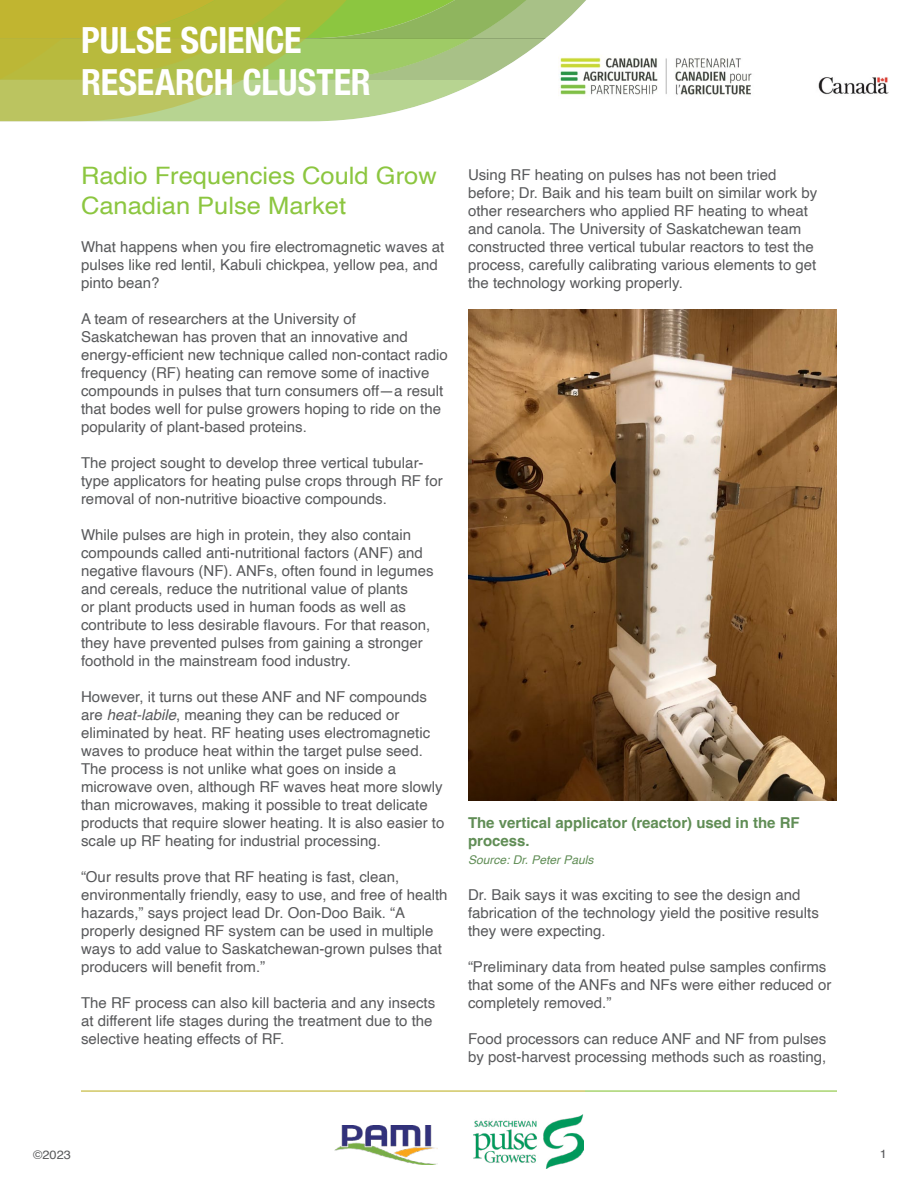
<style>
.page{position:relative;width:918px;height:1188px;background:#fff}
.page>*{position:absolute;margin:0;border:0;box-sizing:border-box;transform-origin:0 0}
.t1{font:700 condensed 36px/42px "Helvetica Neue";color:#fff}
.t2{font:24px/30px "Helvetica";color:#8cc640;scale:1.06 1}
.t3{font:15px/18px "Helvetica";color:#58595b}
.t4{font:700 15px/18px "Helvetica";color:#608d55}
.t5{font:italic 12px "Helvetica";color:#608d55}
.t6{font:12px "Helvetica";color:#58595b;scale:1.06 1}
.s1{font-style:italic}
</style>
<div class="page">
<svg style="left:0;top:0;width:586px;height:121px;background:#b9c970"></svg>
<img style="left:559px;top:54px;width:330px;height:45px">
<hr style="left:81px;top:1090px;width:252px;height:2px;background:#c1b530">
<hr style="left:333px;top:1090px;width:252px;height:2px;background:#c1b530">
<hr style="left:585px;top:1090px;width:252px;height:2px;background:#8cc640">
<img style="left:474px;top:1115px;width:109px;height:53px">
<img style="left:335px;top:1125px;width:102px;height:39px">
<img style="left:468px;top:310px;width:369px;height:491px">
<h1 class="t1" style="left:81px;top:17px;width:291px">PULSE SCIENCE<br>RESEARCH CLUSTER</h1>
<h2 class="t2" style="left:81px;top:161px;width:337px">Radio Frequencies Could Grow<br>Canadian Pulse Market</h2>
<p class="t3" style="left:81px;top:238px;width:365px">What happens when you fire electromagnetic waves at pulses like red lentil, Kabuli chickpea, yellow pea, and pinto bean?</p>
<p class="t3" style="left:81px;top:310px;width:368px">A team of researchers at the University of Saskatchewan has proven that an innovative and energy-efficient new technique called non-contact radio frequency (RF) heating can remove some of inactive compounds in pulses that turn consumers off—a result that bodes well for pulse growers hoping to ride on the popularity of plant-based proteins.</p>
<p class="t3" style="left:81px;top:454px;width:363px">The project sought to develop three vertical tubular&shy;type applicators for heating pulse crops through RF for removal of non-nutritive bioactive compounds.</p>
<p class="t3" style="left:81px;top:526px;width:354px">While pulses are high in protein, they also contain compounds called anti-nutritional factors (ANF) and negative flavours (NF). ANFs, often found in legumes and cereals, reduce the nutritional value of plants<br>or plant products used in human foods as well as contribute to less desirable flavours. For that reason, they have prevented pulses from gaining a stronger foothold in the mainstream food industry.</p>
<p class="t3" style="left:81px;top:688px;width:365px">However, it turns out these ANF and NF compounds are <span class="s1">heat-labile</span>, meaning they can be reduced or eliminated by heat. RF heating uses electromagnetic waves to produce heat within the target pulse seed.<br>The process is not unlike what goes on inside a microwave oven, although RF waves heat more slowly than microwaves, making it possible to treat delicate products that require slower heating. It is also easier to scale up RF heating for industrial processing.</p>
<p class="t3" style="left:81px;top:868px;width:368px">“Our results prove that RF heating is fast, clean, environmentally friendly, easy to use, and free of health hazards,” says project lead Dr. Oon-Doo Baik. “A properly designed RF system can be used in multiple ways to add value to Saskatchewan-grown pulses that producers will benefit from.”</p>
<p class="t3" style="left:81px;top:994px;width:356px">The RF process can also kill bacteria and any insects at different life stages during the treatment due to the selective heating effects of RF.</p>
<p class="t3" style="left:468px;top:166px;width:351px">Using RF heating on pulses has not been tried before; Dr. Baik and his team built on similar work by other researchers who applied RF heating to wheat and canola. The University of Saskatchewan team constructed three vertical tubular reactors to test the process, carefully calibrating various elements to get the technology working properly.</p>
<p class="t4" style="left:468px;top:815px;width:333px">The vertical applicator (reactor) used in the RF process.</p>
<p class="t5" style="left:468px;top:850px;width:127px">Source: Dr. Peter Pauls</p>
<p class="t3" style="left:468px;top:886px;width:352px">Dr. Baik says it was exciting to see the design and fabrication of the technology yield the positive results they were expecting.</p>
<p class="t3" style="left:468px;top:958px;width:365px">“Preliminary data from heated pulse samples confirms that some of the ANFs and NFs were either reduced or completely removed.”</p>
<p class="t3" style="left:468px;top:1030px;width:360px">Food processors can reduce ANF and NF from pulses by post-harvest processing methods such as roasting,</p>
<p class="t6" style="left:33px;top:1146px;width:37px">©2023</p>
<p class="t6" style="left:880px;top:1144px;width:8px">1</p>
</div>
